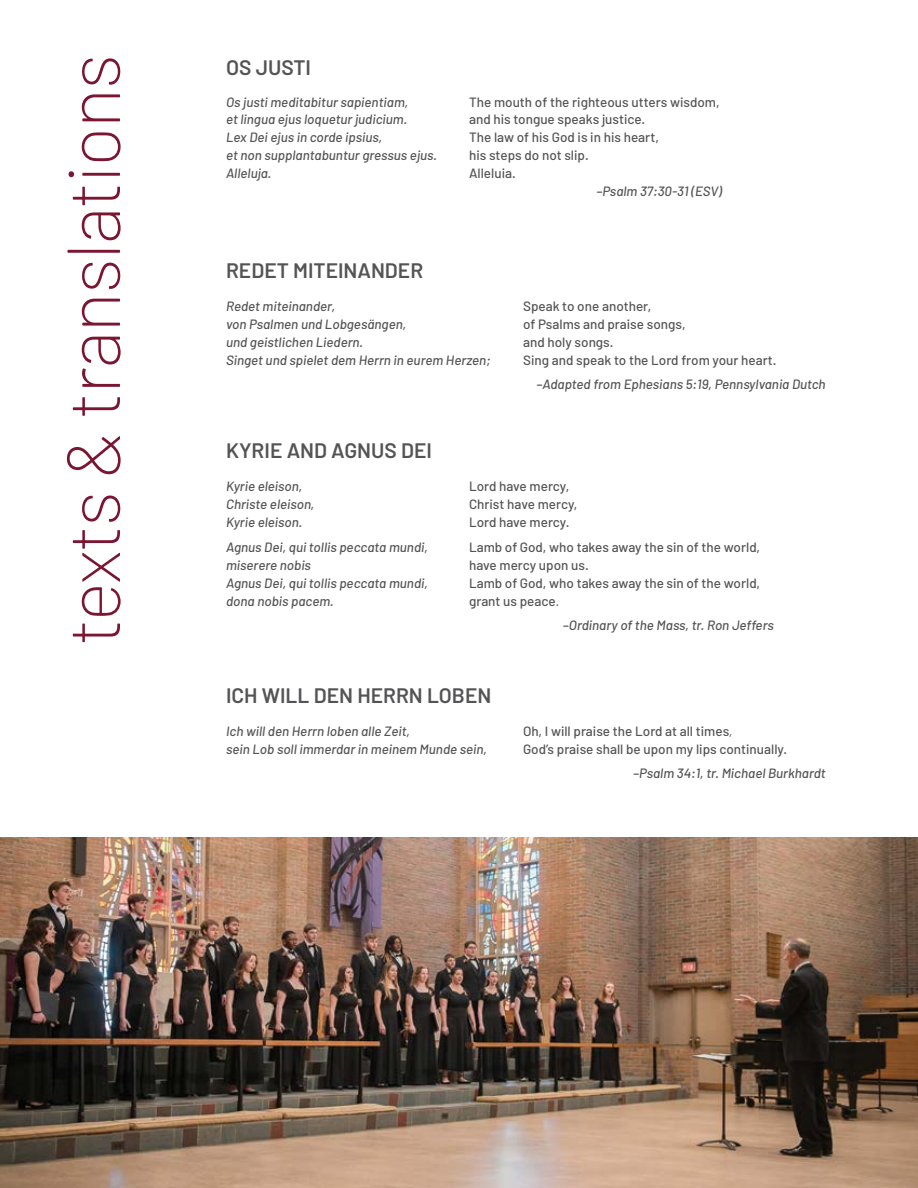
<style>
.page{position:relative;width:918px;height:1188px;background:#fff}
.page>*{position:absolute;margin:0;border:0;box-sizing:border-box;transform-origin:0 0}
.t1{font:200 75px "Barlow";letter-spacing:-.02em;color:#7b1632}
.t2{font:600 21px "Barlow";color:#545456}
.t3{font:italic 500 13.5px "Barlow";color:#545456}
.t4{font:500 13.5px "Barlow";color:#545456}
.s1{font-weight:400;font-style:italic}
</style>
<div class="page">
<img style="left:0;top:838px;width:918px;height:350px">
<hr style="left:917px;top:0;width:1px;height:350px;background:#e1d7c8">
<h1 class="t1" style="left:46px;top:645px;width:593px;rotate:-90deg">texts &amp; translations</h1>
<h2 class="t2" style="left:226px;top:54px;width:87px">OS JUSTI</h2>
<p class="t3" style="left:226px;top:93px;width:184px">Os justi meditabitur sapientiam,</p>
<p class="t4" style="left:469px;top:93px;width:252px">The mouth of the righteous utters wisdom,</p>
<p class="t3" style="left:226px;top:111px;width:183px">et lingua ejus loquetur judicium.</p>
<p class="t4" style="left:469px;top:111px;width:178px">and his tongue speaks justice.</p>
<p class="t3" style="left:226px;top:129px;width:158px">Lex Dei ejus in corde ipsius,</p>
<p class="t4" style="left:469px;top:129px;width:191px">The law of his God is in his heart,</p>
<p class="t3" style="left:226px;top:147px;width:213px">et non supplantabuntur gressus ejus.</p>
<p class="t4" style="left:469px;top:147px;width:121px">his steps do not slip.</p>
<p class="t3" style="left:226px;top:165px;width:47px">Alleluja.</p>
<p class="t4" style="left:469px;top:165px;width:48px">Alleluia.</p>
<p class="t3" style="left:596px;top:183px;width:127px">–Psalm 37:30-31 (ESV)</p>
<h2 class="t2" style="left:226px;top:257px;width:199px">REDET MITEINANDER</h2>
<p class="t3" style="left:226px;top:298px;width:111px">Redet miteinander,</p>
<p class="t4" style="left:523px;top:298px;width:130px">Speak to one another,</p>
<p class="t3" style="left:226px;top:316px;width:182px">von Psalmen und Lobgesängen,</p>
<p class="t4" style="left:523px;top:316px;width:164px">of Psalms and praise songs,</p>
<p class="t3" style="left:226px;top:334px;width:139px">und geistlichen Liedern.</p>
<p class="t4" style="left:523px;top:334px;width:92px">and holy songs.</p>
<p class="t3" style="left:226px;top:351px;width:266px">Singet und spielet dem Herrn in eurem Herzen;</p>
<p class="t4" style="left:523px;top:351px;width:255px">Sing and speak to the Lord from your heart.</p>
<p class="t3" style="left:536px;top:376px;width:291px">–Adapted from Ephesians 5:19, Pennsylvania Dutch</p>
<h2 class="t2" style="left:226px;top:437px;width:207px">KYRIE AND AGNUS DEI</h2>
<p class="t3" style="left:226px;top:478px;width:78px">Kyrie eleison,</p>
<p class="t4" style="left:469px;top:478px;width:102px">Lord have mercy,</p>
<p class="t3" style="left:226px;top:496px;width:90px">Christe eleison,</p>
<p class="t4" style="left:469px;top:496px;width:110px">Christ have mercy,</p>
<p class="t3" style="left:226px;top:514px;width:78px">Kyrie eleison.</p>
<p class="t4" style="left:469px;top:514px;width:102px">Lord have mercy.</p>
<p class="t3" style="left:226px;top:538px;width:203px">Agnus Dei, qui tollis peccata mundi,</p>
<p class="t4" style="left:469px;top:538px;width:293px">Lamb of God, who takes away the sin of the world,</p>
<p class="t3" style="left:226px;top:556px;width:86px">miserere nobis</p>
<p class="t4" style="left:469px;top:556px;width:121px">have mercy upon us.</p>
<p class="t3" style="left:226px;top:574px;width:203px">Agnus Dei, qui tollis peccata mundi,</p>
<p class="t4" style="left:469px;top:574px;width:293px">Lamb of God, who takes away the sin of the world,</p>
<p class="t3" style="left:226px;top:592px;width:109px">dona nobis pacem.</p>
<p class="t4" style="left:469px;top:592px;width:92px">grant us peace<span class="s1">.</span></p>
<p class="t3" style="left:563px;top:617px;width:213px">–Ordinary of the Mass, tr. Ron Jeffers</p>
<h2 class="t2" style="left:226px;top:682px;width:267px">ICH WILL DEN HERRN LOBEN</h2>
<p class="t3" style="left:226px;top:722px;width:185px">Ich will den Herrn loben alle Zeit,</p>
<p class="t4" style="left:523px;top:722px;width:211px">Oh, I will praise the Lord at all times<span class="s1">,</span></p>
<p class="t3" style="left:226px;top:740px;width:262px">sein Lob soll immerdar in meinem Munde sein,</p>
<p class="t4" style="left:523px;top:740px;width:266px">God’s praise shall be upon my lips continually.</p>
<p class="t3" style="left:633px;top:765px;width:194px">–Psalm 34:1, tr. Michael Burkhardt</p>
</div>
